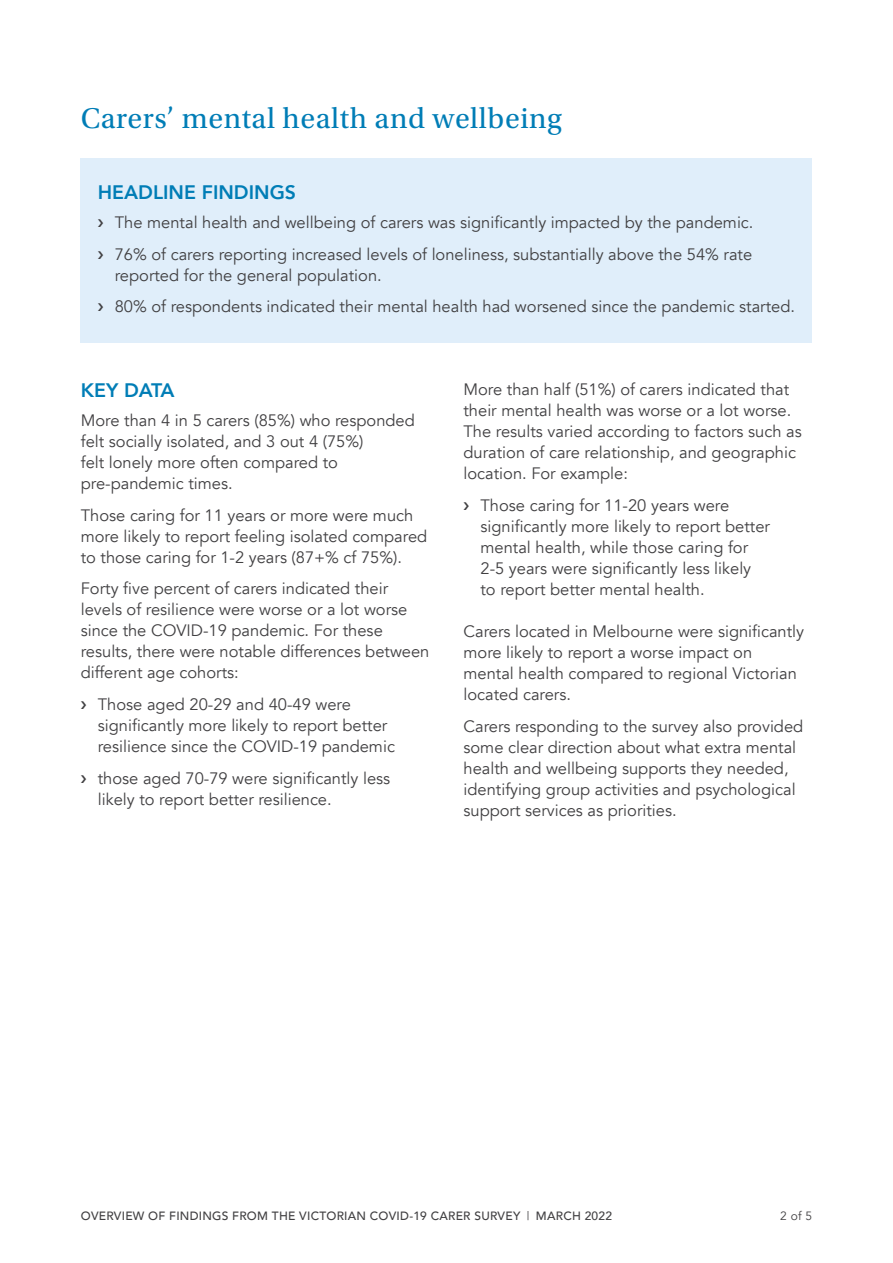
<style>
.page{position:relative;width:893px;height:1263px;background:#fff}
.page>*{position:absolute;margin:0;border:0;box-sizing:border-box;transform-origin:0 0}
.t1{font:30px "Utopia Std";letter-spacing:.02em;color:#007db6}
.t2{font:800 19.5px "Avenir";color:#007db6}
.t3{font:16.5px/21px "Avenir";color:#414042}
.t4{font:500 12px "Avenir";letter-spacing:.02em;color:#414042}
.t5{font:12px "Avenir";color:#414042}
.s1{font-weight:400}
</style>
<div class="page">
<div style="left:81px;top:158px;width:731px;height:184px;background:#e0eefa"></div>
<h1 class="t1" style="left:81px;top:102px;width:483px">Carers’ mental health and wellbeing</h1>
<p class="t2" style="left:98px;top:177px;width:200px">HEADLINE FINDINGS</p>
<p class="t3" style="left:115px;top:207px;width:640px;line-height:31.7px">The mental health and wellbeing of carers was significantly impacted by the pandemic.<br>76% of carers reporting increased levels of loneliness, substantially above the 54% rate</p>
<p class="t3" style="left:115px;top:260px;width:682px;line-height:31.7px">reported for the general population.<br>80% of respondents indicated their mental health had worsened since the pandemic started.</p>
<p class="t2" style="left:81px;top:375px;width:95px">KEY DATA</p>
<p class="t3" style="left:81px;top:410px;width:336px">More than 4 in 5 carers (85%) who responded felt socially isolated, and 3 out 4 (75%)<br>felt lonely more often compared to pre-pandemic times.</p>
<p class="t3" style="left:81px;top:505px;width:348px">Those caring for 11 years or more were much more likely to report feeling isolated compared to those caring for 1-2 years (87+% cf 75%).</p>
<p class="t3" style="left:81px;top:578px;width:350px">Forty five percent of carers indicated their levels of resilience were worse or a lot worse since the COVID-19 pandemic. For these results, there were notable differences between different age cohorts:</p>
<p class="t3" style="left:98px;top:694px;width:299px">Those aged 20-29 and 40-49 were significantly more likely to report better resilience since the COVID-19 pandemic</p>
<p class="t3" style="left:98px;top:768px;width:294px">those aged 70-79 were significantly less likely to report better resilience.</p>
<p class="t3" style="left:463px;top:379px;width:340px">More than half (51%) of carers indicated that their mental health was worse or a lot worse.<br>The results varied according to factors such as duration of care relationship, and geographic location. For example:</p>
<p class="t3" style="left:480px;top:495px;width:291px">Those caring for 11-20 years were significantly more likely to report better mental health, while those caring for 2-5 years were significantly less likely to report better mental health.</p>
<p class="t3" style="left:463px;top:621px;width:342px">Carers located in Melbourne were significantly more likely to report a worse impact on mental health compared to regional Victorian located carers.</p>
<p class="t3" style="left:463px;top:716px;width:341px">Carers responding to the survey also provided some clear direction about what extra mental health and wellbeing supports they needed, identifying group activities and psychological support services as priorities.</p>
<p class="t4" style="left:81px;top:1206px;width:533px">OVERVIEW OF FINDINGS FROM THE VICTORIAN COVID-19 CARER SURVEY <span class="s1">|</span> MARCH 2022</p>
<p class="t5" style="left:780px;top:1209px;width:33px">2 of 5</p>
</div>
